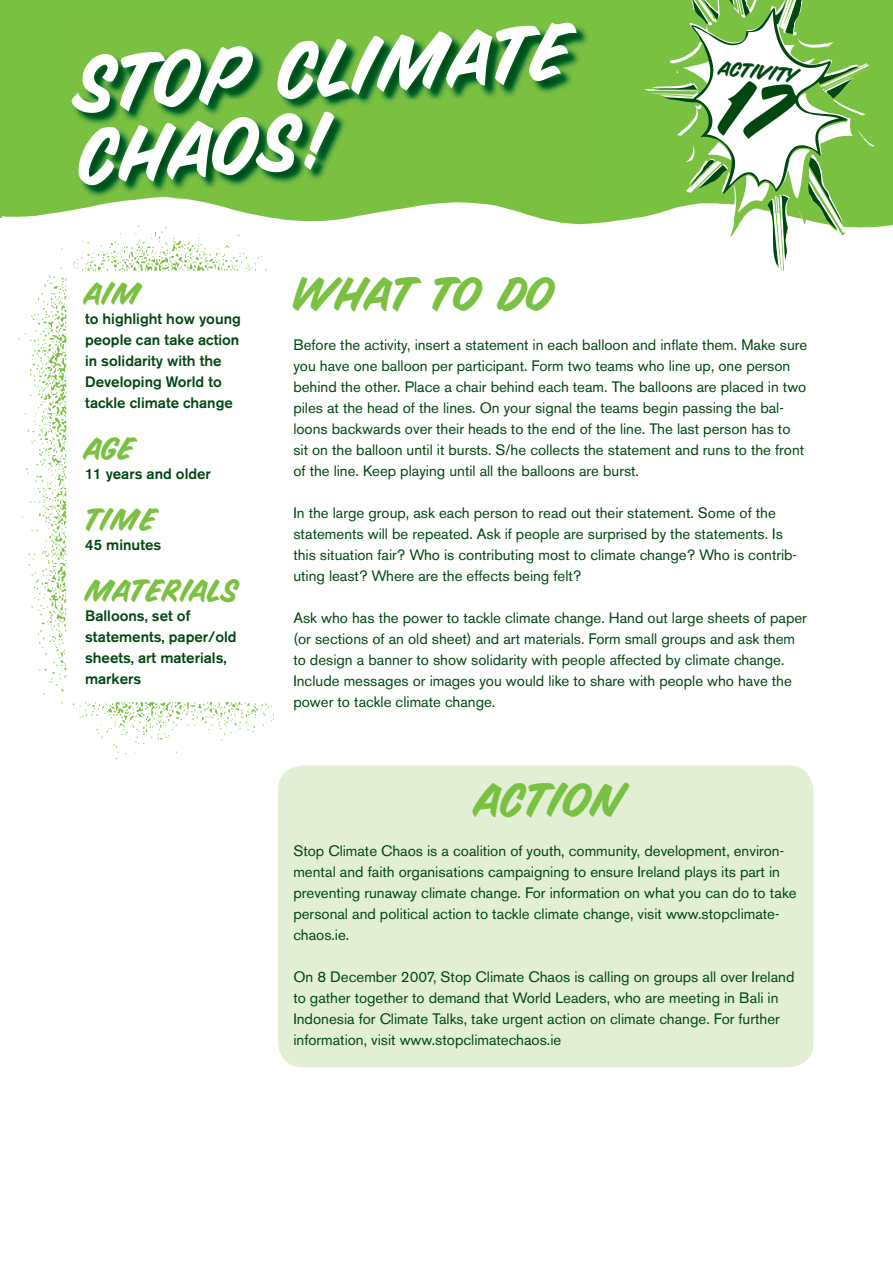
<style>
.page{position:relative;width:893px;height:1263px;background:#fff}
.page>*{position:absolute;margin:0;border:0;box-sizing:border-box;transform-origin:0 0}
.t1{font:60px/72px "Snyder";color:#fff}
.t2{font:36px "Snyder";color:#7ac142}
.t3{font:24px "Snyder";color:#7ac142}
.t4{font:15.9px "Snyder";color:#004711}
.t5{font:15px/21px "Akzidenz Grotesk BE";color:#004711}
.t6{font:500 15px/21px "Akzidenz Grotesk BE";color:#004711}
</style>
<div class="page">
<hr style="left:0;top:0;width:1px;height:169px;background:#7ac142">
<img style="left:0;top:169px;width:1px;height:49px">
<div style="left:1px;top:0;width:892px;height:168px;background:#7ac142"></div>
<img style="left:1px;top:168px;width:623px;height:57px">
<img style="left:624px;top:168px;width:269px;height:59px">
<img style="left:634px;top:0;width:245px;height:271px">
<img style="left:72px;top:26px;width:518px;height:174px">
<div style="left:278px;top:765px;width:536px;height:302px;background:#e2efd4;border-radius:26px"></div>
<img style="left:15px;top:219px;width:258px;height:540px">
<div style="left:716px;top:78px;width:82px;height:65px;background:#fff"></div>
<h1 class="t1" style="left:71px;top:52px;width:499px;rotate:-4deg">STOP CLIMATE<br>CHAOS!</h1>
<p class="t4" style="left:720px;top:60px;width:80px;rotate:6deg">ACTIVITY</p>
<h3 class="t3" style="left:85px;top:282px;width:58px">AIM</h3>
<p class="t6" style="left:85px;top:310px;width:157px">to highlight how young people can take action in solidarity with the<br>Developing World to tackle climate change</p>
<h3 class="t3" style="left:85px;top:437px;width:51px">AGE</h3>
<p class="t6" style="left:85px;top:465px;width:127px">11 years and older</p>
<h3 class="t3" style="left:85px;top:507px;width:72px">TIME</h3>
<p class="t6" style="left:85px;top:535px;width:78px">45 minutes</p>
<h3 class="t3" style="left:85px;top:578px;width:155px">MATERIALS</h3>
<p class="t6" style="left:85px;top:606px;width:153px">Balloons, set of statements, paper/old sheets, art materials, markers</p>
<h2 class="t2" style="left:293px;top:276px;width:262px">WHAT TO DO</h2>
<p class="t5" style="left:293px;top:336px;width:515px">Before the activity, insert a statement in each balloon and inflate them. Make sure you have one balloon per participant. Form two teams who line up, one person behind the other. Place a chair behind each team. The balloons are placed in two piles at the head of the lines. On your signal the teams begin passing the bal&shy;loons backwards over their heads to the end of the line. The last person has to sit on the balloon until it bursts. S/he collects the statement and runs to the front of the line. Keep playing until all the balloons are burst.</p>
<p class="t5" style="left:293px;top:504px;width:505px">In the large group, ask each person to read out their statement. Some of the statements will be repeated. Ask if people are surprised by the statements. Is this situation fair? Who is contributing most to climate change? Who is contrib&shy;uting least? Where are the effects being felt?</p>
<p class="t5" style="left:293px;top:609px;width:515px">Ask who has the power to tackle climate change. Hand out large sheets of paper (or sections of an old sheet) and art materials. Form small groups and ask them to design a banner to show solidarity with people affected by climate change.<br>Include messages or images you would like to share with people who have the power to tackle climate change.</p>
<h2 class="t2" style="left:476px;top:782px;width:151px">ACTION</h2>
<p class="t5" style="left:293px;top:841px;width:505px">Stop Climate Chaos is a coalition of youth, community, development, environ&shy;mental and faith organisations campaigning to ensure Ireland plays its part in preventing runaway climate change. For information on what you can do to take personal and political action to tackle climate change, visit www.stopclimate&shy;chaos.ie.</p>
<p class="t5" style="left:293px;top:967px;width:502px">On 8 December 2007, Stop Climate Chaos is calling on groups all over Ireland to gather together to demand that World Leaders, who are meeting in Bali in Indonesia for Climate Talks, take urgent action on climate change. For further information, visit www.stopclimatechaos.ie</p>
</div>
